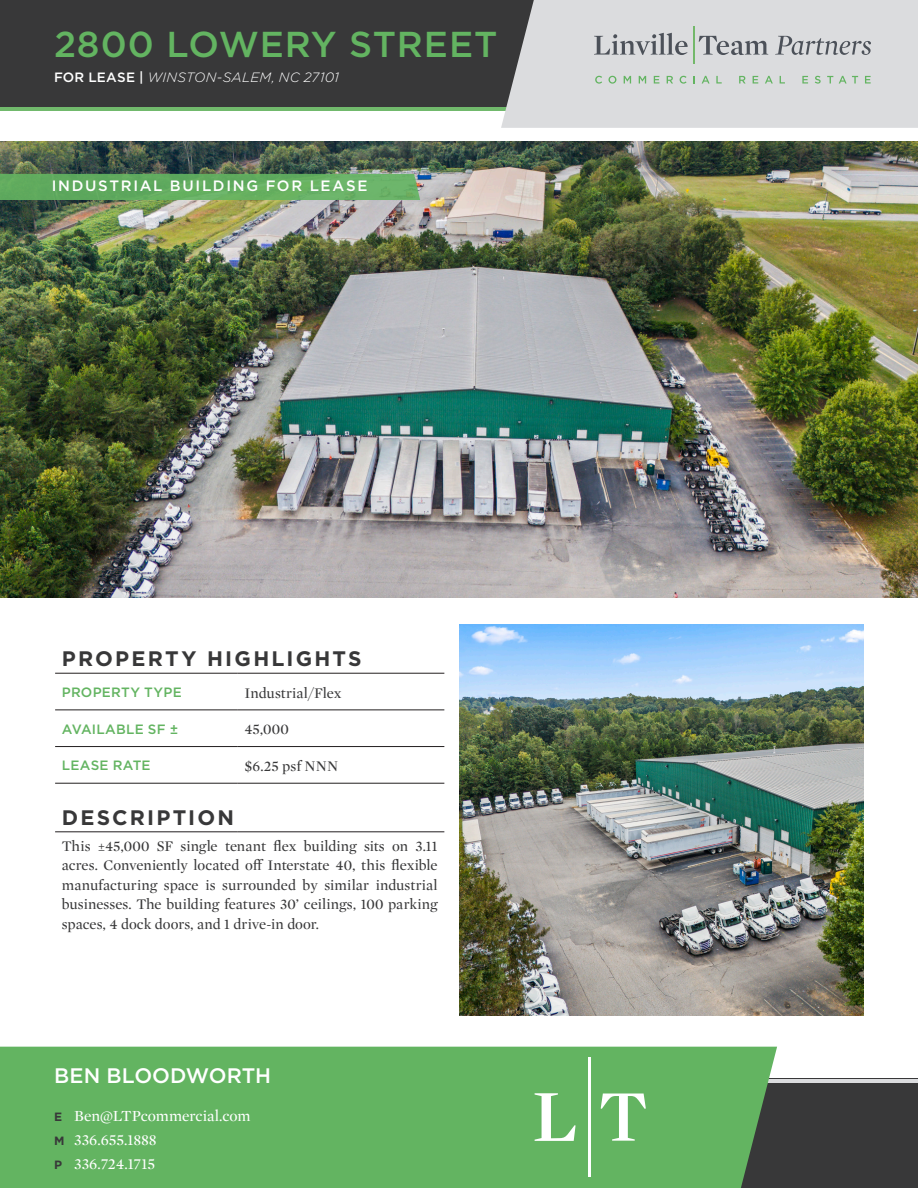
<style>
.page{position:relative;width:918px;height:1188px;background:#fff}
.page>*{position:absolute;margin:0;border:0;box-sizing:border-box;transform-origin:0 0}
.t1{font:500 36px "Gotham";letter-spacing:.025em;color:#63b461}
.t2{font:700 21px "Gotham";letter-spacing:.105em;color:#383839}
.t3{font:500 21px "Gotham";color:#fff}
.t4{font:15.75px/24px "Mercury Display";letter-spacing:-.005em;color:#fff}
.t5{font:15px/19.5px "Mercury Display";color:#383839;text-align:justify}
.t6{font:500 15px "Gotham";letter-spacing:.115em;color:#fff}
.t7{font:500 13.5px "Gotham";letter-spacing:.015em;color:#63b461}
.t8{font:italic 300 13.5px "Gotham";letter-spacing:.02em;color:#fff}
.s1{font-weight:500;font-style:normal}
.s2{font-family:"Gotham";font-weight:700;font-size:12px;color:#383839}
</style>
<div class="page">
<div style="left:0;top:1079px;width:918px;height:109px;background:#383839"></div>
<div style="left:0;top:0;width:918px;height:110px;background:#383839"></div>
<hr style="left:0;top:107px;width:918px;height:3px;background:#71b96c">
<div style="left:501px;top:0;width:417px;height:128px;background:#dbdcde"></div>
<svg style="left:594px;top:33px;width:94px;height:22px;background:#b1b3b7"></svg>
<hr style="left:693px;top:26px;width:1px;height:38px;background:#73b86a">
<svg style="left:699px;top:36px;width:69px;height:19px"></svg>
<svg style="left:775px;top:36px;width:96px;height:19px;background:#b5b7ba"></svg>
<svg style="left:595px;top:76px;width:7px;height:8px"></svg>
<svg style="left:608px;top:76px;width:8px;height:8px"></svg>
<svg style="left:624px;top:76px;width:7px;height:8px"></svg>
<svg style="left:639px;top:76px;width:7px;height:8px"></svg>
<svg style="left:654px;top:76px;width:5px;height:8px"></svg>
<svg style="left:667px;top:76px;width:6px;height:8px"></svg>
<svg style="left:680px;top:76px;width:7px;height:8px"></svg>
<svg style="left:693px;top:76px;width:2px;height:8px"></svg>
<svg style="left:702px;top:76px;width:8px;height:8px"></svg>
<svg style="left:716px;top:76px;width:6px;height:8px"></svg>
<svg style="left:739px;top:76px;width:7px;height:8px"></svg>
<svg style="left:753px;top:76px;width:5px;height:8px"></svg>
<svg style="left:765px;top:76px;width:8px;height:8px"></svg>
<svg style="left:780px;top:76px;width:5px;height:8px"></svg>
<svg style="left:802px;top:76px;width:6px;height:8px"></svg>
<svg style="left:815px;top:76px;width:6px;height:8px"></svg>
<svg style="left:827px;top:76px;width:6px;height:8px"></svg>
<svg style="left:839px;top:76px;width:19px;height:8px"></svg>
<svg style="left:865px;top:76px;width:6px;height:8px"></svg>
<hr style="left:0;top:1079px;width:918px;height:3px;background:#dbdcde">
<div style="left:0;top:1047px;width:777px;height:141px;background:#63b461"></div>
<img style="left:0;top:142px;width:918px;height:455px">
<hr style="left:588px;top:1057px;width:2px;height:120px;background:#fff">
<svg style="left:601px;top:1094px;width:45px;height:47px;background:#92ca90"></svg>
<svg style="left:535px;top:1093px;width:41px;height:48px;background:#94cb93"></svg>
<img style="left:459px;top:624px;width:405px;height:391px">
<hr style="left:55px;top:710px;width:183px;height:1px;background:#231f20">
<hr style="left:238px;top:710px;width:206px;height:1px;background:#231f20">
<hr style="left:55px;top:746px;width:183px;height:1px;background:#231f20">
<hr style="left:238px;top:746px;width:206px;height:1px;background:#231f20">
<hr style="left:55px;top:783px;width:183px;height:1px;background:#231f20">
<hr style="left:238px;top:783px;width:206px;height:1px;background:#231f20">
<hr style="left:55px;top:673px;width:183px;height:1px;background:#231f20">
<hr style="left:238px;top:673px;width:206px;height:1px;background:#231f20">
<hr style="left:55px;top:831px;width:183px;height:1px;background:#231f20">
<hr style="left:238px;top:831px;width:206px;height:1px;background:#231f20">
<svg style="left:0;top:174px;width:420px;height:26px;background:#64ad61"></svg>
<h1 class="t1" style="left:54px;top:20px;width:445px">2800 LOWERY STREET</h1>
<p class="t8" style="left:54px;top:68px;width:287px"><span class="s1">FOR LEASE |</span> WINSTON-SALEM, NC 27101</p>
<p class="t6" style="left:52px;top:176px;width:317px">INDUSTRIAL BUILDING FOR LEASE</p>
<p class="t2" style="left:62px;top:645px;width:301px">PROPERTY HIGHLIGHTS</p>
<p class="t7" style="left:62px;top:683px;width:121px">PROPERTY TYPE</p>
<p class="t5" style="left:245px;top:682px;width:98px">Industrial/Flex</p>
<p class="t7" style="left:62px;top:720px;width:118px">AVAILABLE SF ±</p>
<p class="t5" style="left:245px;top:719px;width:46px">45,000</p>
<p class="t7" style="left:62px;top:757px;width:90px">LEASE RATE</p>
<p class="t5" style="left:245px;top:756px;width:95px">$6.25 psf NNN</p>
<p class="t2" style="left:62px;top:804px;width:174px">DESCRIPTION</p>
<p class="t5" style="left:62px;top:835px;width:377px">This ±45,000 SF single tenant flex building sits on 3.11 acres. Conveniently located off Interstate 40, this flexible manufacturing space is surrounded by similar industrial businesses. The building features 30’ ceilings, 100 parking spaces, 4 dock doors, and 1 drive-in door.</p>
<p class="t3" style="left:54px;top:1062px;width:219px">BEN BLOODWORTH</p>
<p class="t4" style="left:54px;top:1103px;width:198px"><span class="s2">E</span> Ben@LTPcommercial.com<br><span class="s2">M</span> 336.655.1888<br><span class="s2">P</span> 336.724.1715</p>
</div>
